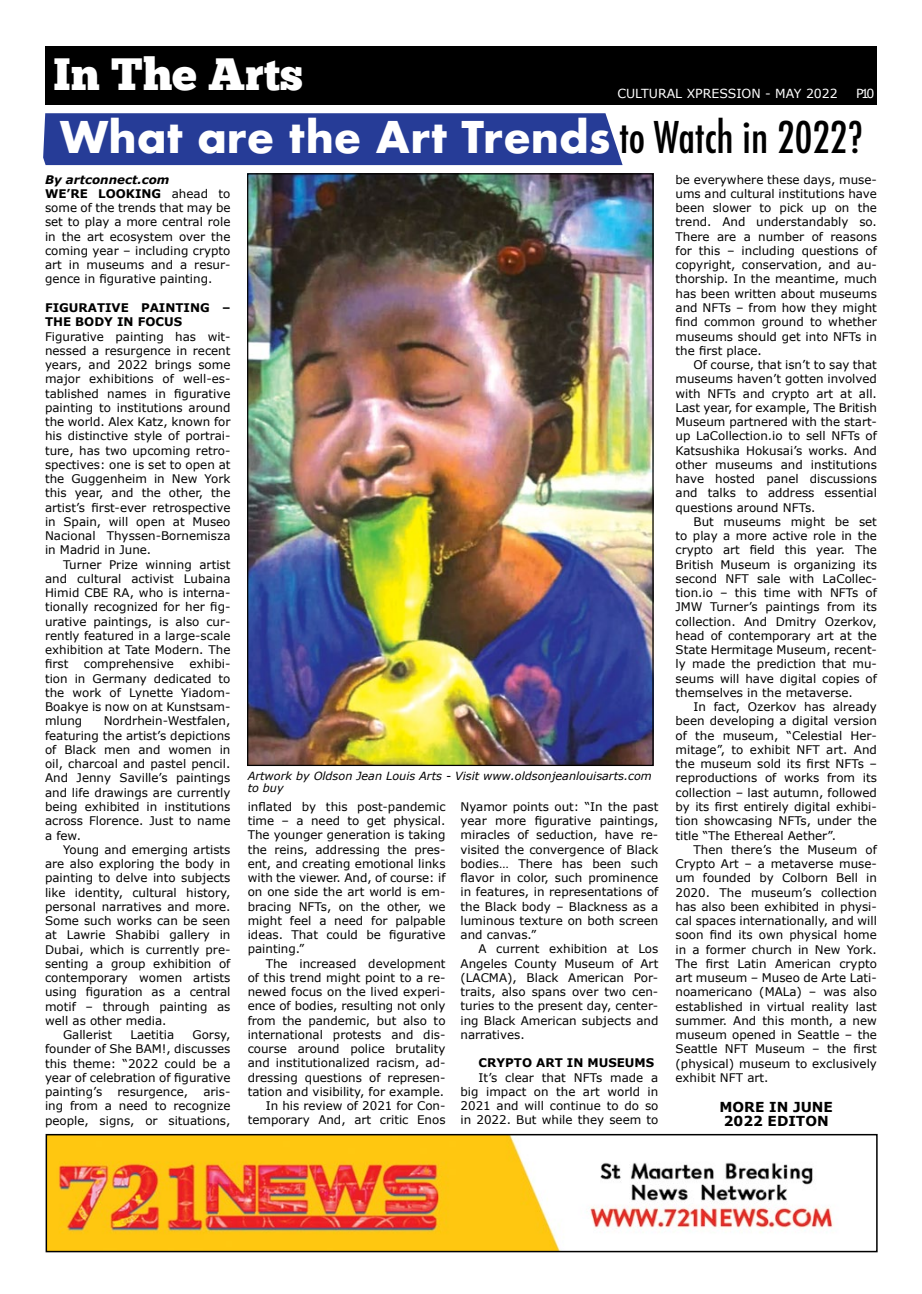
<style>
.page{position:relative;width:922px;height:1294px;background:#fff}
.page>*{position:absolute;margin:0;border:0;box-sizing:border-box;transform-origin:0 0}
.t1{font:45px "Chunk Five Ex";color:#fff}
.t2{font:700 42.5px "Futura";color:#fff}
.t3{font:700 13.75px/13.8px "Verdana";color:#000;text-align:center}
.t4{font:12.5px "Verdana";color:#fff}
.t5{font:11.88px/14.2px "Verdana";color:#000;text-align:justify}
.t6{font:700 11.88px/14.2px "Verdana";color:#000}
.t7{font:italic 11.25px/12.5px "Verdana";color:#000}
.s1{font-weight:500;font-stretch:condensed;color:#000}
.s2{font-weight:700;font-style:italic}
.s3{font-weight:700}
</style>
<div class="page">
<div style="left:45px;top:46px;width:831px;height:58px;background:#000"></div>
<div style="left:43px;top:113px;width:579px;height:52px;background:#263c97"></div>
<img style="left:249px;top:175px;width:402px;height:589px">
<img style="left:49px;top:1136px;width:785px;height:113px">
<div style="left:46px;top:1133px;width:831px;height:119px;border:2px solid #000"></div>
<h1 class="t1" style="left:53px;top:40px;width:251px">In The Arts</h1>
<p class="t4" style="left:617px;top:85px;width:222px">cultural xpression - May 2022</p>
<p class="t4" style="left:855px;top:85px;width:20px">P10</p>
<h2 class="t2" style="left:60px;top:106px;width:804px">What are the Art Trends <span class="s1">to Watch in 2022?</span></h2>
<p class="t5" style="left:675px;top:172px;width:203px">be everywhere these days, muse&shy;ums and cultural institutions have been slower to pick up on the trend. And understandably so.<br>There are a number of reasons for this – including questions of copyright, conservation, and au&shy;thorship. In the meantime, much has been written about museums and NFTs – from how they might find common ground to whether museums should get into NFTs in the first place.</p>
<p class="t5" style="left:675px;top:358px;width:203px;text-indent:18px">Of course, that isn’t to say that museums haven’t gotten involved with NFTs and crypto art at all.<br>Last year, for example, The British Museum partnered with the start&shy;up LaCollection.io to sell NFTs of Katsushika Hokusai’s works. And other museums and institutions have hosted panel discussions and talks to address essential questions around NFTs.</p>
<p class="t5" style="left:675px;top:514px;width:203px;text-indent:18px">But museums might be set to play a more active role in the crypto art field this year. The British Museum is organizing its second NFT sale with LaCollec&shy;tion.io – this time with NFTs of JMW Turner’s paintings from its collection. And Dmitry Ozerkov, head of contemporary art at the State Hermitage Museum, recent&shy;ly made the prediction that mu&shy;seums will have digital copies of themselves in the metaverse.</p>
<p class="t5" style="left:675px;top:700px;width:203px;text-indent:18px">In fact, Ozerkov has already been developing a digital version of the museum, “Celestial Her&shy;mitage”, to exhibit NFT art. And the museum sold its first NFTs – reproductions of works from its collection – last autumn, followed by its first entirely digital exhibi&shy;tion showcasing NFTs, under the title “The Ethereal Aether”.</p>
<p class="t5" style="left:675px;top:842px;width:203px;text-indent:18px">Then there’s the Museum of Crypto Art – a metaverse muse&shy;um founded by Colborn Bell in 2020. The museum’s collection has also been exhibited in physi&shy;cal spaces internationally, and will soon find its own physical home in a former church in New York.<br>The first Latin American crypto art museum – Museo de Arte Lati&shy;noamericano (MALa) – was also established in virtual reality last summer. And this month, a new museum opened in Seattle – the Seattle NFT Museum – the first (physical) museum to exclusively exhibit NFT art.</p>
<p class="t5" style="left:45px;top:172px;width:187px;text-align:left"><span class="s2">By artconnect.com<br></span><span class="s3">WE’RE LOOKING</span> ahead to some of the trends that may be set to play a more central role in the art ecosystem over the coming year – including crypto art in museums and a resur&shy;gence in figurative painting.</p>
<p class="t6" style="left:45px;top:300px;width:187px">FIGURATIVE PAINTING –<br>THE BODY IN FOCUS</p>
<p class="t5" style="left:45px;top:329px;width:187px">Figurative painting has wit&shy;nessed a resurgence in recent years, and 2022 brings some major exhibitions of well-es&shy;tablished names in figurative painting to institutions around the world. Alex Katz, known for his distinctive style of portrai&shy;ture, has two upcoming retro&shy;spectives: one is set to open at the Guggenheim in New York this year, and the other, the artist’s first-ever retrospective in Spain, will open at Museo Nacional Thyssen-Bornemisza in Madrid in June.</p>
<p class="t5" style="left:45px;top:557px;width:187px;text-indent:18px">Turner Prize winning artist and cultural activist Lubaina Himid CBE RA, who is interna&shy;tionally recognized for her fig&shy;urative paintings, is also cur&shy;rently featured in a large-scale exhibition at Tate Modern. The first</p>
<p class="t5" style="left:45px;top:657px;width:187px;text-indent:144px">exhibi&shy;tion in Germany dedicated to the work of Lynette Yiadom-Boakye is now on at Kunstsam&shy;mlung</p>
<p class="t5" style="left:84px;top:657px;width:92px">comprehensive</p>
<p class="t5" style="left:45px;top:714px;width:187px;text-indent:59px">Nordrhein-Westfalen, featuring the artist’s depictions of Black men and women in oil, charcoal and pastel pencil.<br>And Jenny Saville’s paintings and life drawings are currently being exhibited in institutions across Florence. Just to name a few.</p>
<p class="t5" style="left:63px;top:842px;width:169px">Young and emerging artists</p>
<p class="t5" style="left:45px;top:856px;width:187px">are also exploring the body in</p>
<p class="t5" style="left:45px;top:871px;width:187px">painting to delve into subjects</p>
<p class="t5" style="left:45px;top:885px;width:187px">like identity, cultural history,</p>
<p class="t5" style="left:45px;top:899px;width:187px">personal narratives and more.</p>
<p class="t5" style="left:45px;top:913px;width:187px">Some such works can be seen</p>
<p class="t5" style="left:45px;top:928px;width:187px">at Lawrie Shabibi gallery in</p>
<p class="t5" style="left:45px;top:942px;width:187px">Dubai, which is currently pre-</p>
<p class="t5" style="left:45px;top:956px;width:187px">senting a group exhibition of</p>
<p class="t5" style="left:45px;top:970px;width:187px">contemporary women artists</p>
<p class="t5" style="left:45px;top:985px;width:187px">using figuration as a central</p>
<p class="t5" style="left:45px;top:999px;width:187px">motif – through painting as</p>
<p class="t5" style="left:45px;top:1013px;width:123px">well as other media.</p>
<p class="t5" style="left:63px;top:1027px;width:51px">Gallerist</p>
<p class="t5" style="left:130px;top:1027px;width:45px">Laetitia</p>
<p class="t7" style="left:248px;top:769px;width:405px">Artwork by Oldson Jean Louis Arts - Visit www.oldsonjeanlouisarts.com to buy</p>
<p class="t5" style="left:248px;top:799px;width:199px">inflated by this post-pandemic time – a need to get physical.<br>The younger generation is taking the reins, addressing the pres&shy;ent, and creating emotional links with the viewer. And, of course: if on one side the art world is em&shy;bracing NFTs, on the other, we might feel a need for palpable ideas. That could be figurative painting.”</p>
<p class="t5" style="left:248px;top:956px;width:199px;text-align:right">The increased development<br>of this trend might point to a re&shy;newed focus on the lived experi&shy;ence of bodies, resulting not only from the pandemic, but also to international protests and dis&shy;course around police brutality and institutionalized racism, ad&shy;dressing questions of represen&shy;tation and visibility, for example.<br>In his review of 2021 for Con&shy;temporary And, art critic Enos</p>
<p class="t5" style="left:460px;top:799px;width:199px">Nyamor points out: “In the past year more figurative paintings, miracles of seduction, have re&shy;visited the convergence of Black bodies… There has been such flavor in color, such prominence in features, in representations of the Black body – Blackness as a luminous texture on both screen and canvas.”</p>
<p class="t5" style="left:460px;top:942px;width:199px;text-indent:18px">A current exhibition at Los Angeles County Museum of Art (LACMA), Black American Por&shy;traits, also spans over two cen&shy;turies to the present day, center&shy;ing Black American subjects and narratives.</p>
<p class="t6" style="left:478px;top:1055px;width:177px">CRYPTO ART IN MUSEUMS</p>
<p class="t5" style="left:460px;top:1070px;width:199px;text-indent:18px">It’s clear that NFTs made a big impact on the art world in 2021 and will continue to do so in 2022. But while they seem to</p>
<p class="t5" style="left:45px;top:1027px;width:187px;text-indent:147px">Gorsy, founder of She BAM!, discusses this theme: “2022 could be a year of celebration of figurative painting’s</p>
<p class="t5" style="left:45px;top:1084px;width:187px;text-indent:158px">aris&shy;ing from a need to recognize people, signs, or situations,</p>
<p class="t5" style="left:117px;top:1084px;width:72px">resurgence,</p>
<p class="t3" style="left:719px;top:1100px;width:115px">MORE IN JUNE<br>2022 EDITON</p>
</div>
